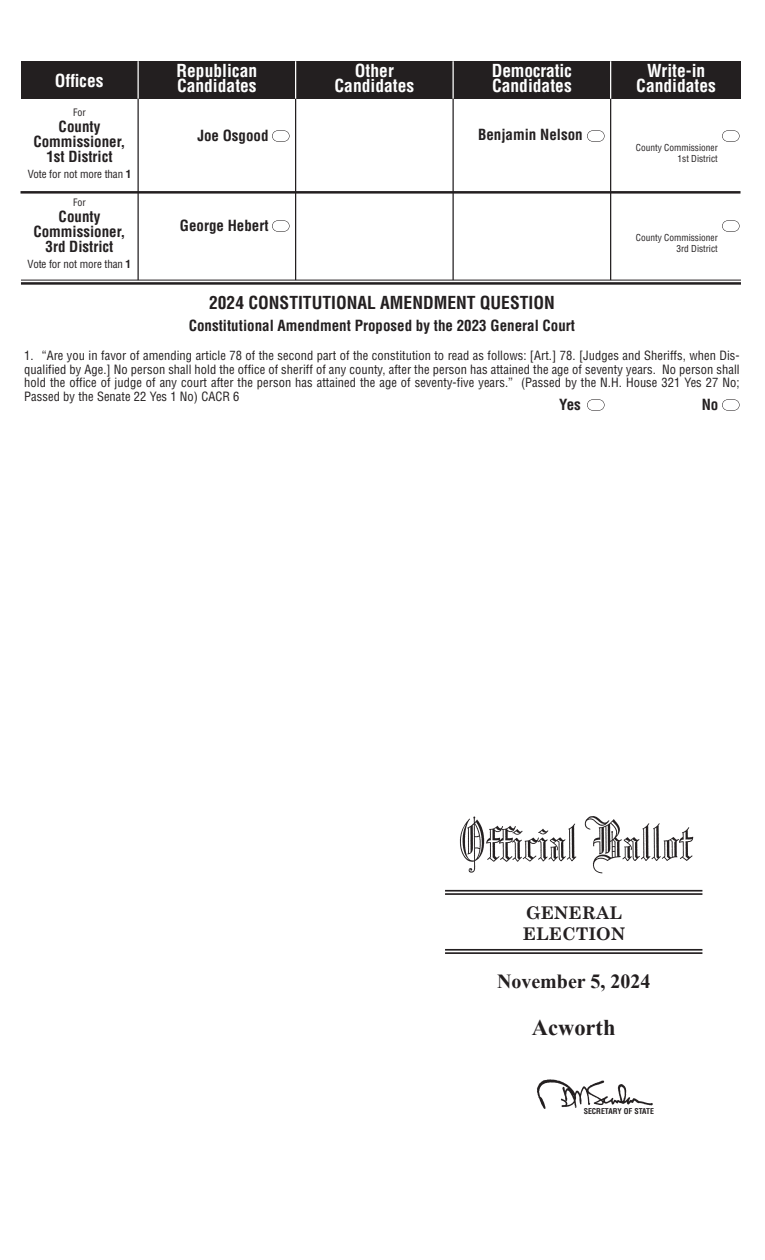
<style>
.page{position:relative;width:765px;height:1260px;background:#fff}
.page>*{position:absolute;margin:0;border:0;box-sizing:border-box;transform-origin:0 0}
.t1{font:700 22.5px "Times New Roman";color:#231f20}
.t2{font:700 20px "Times New Roman";color:#231f20}
.t3{font:700 condensed 17.5px/15px "Helvetica LT Std";color:#fff;text-align:center}
.t4{font:700 condensed 17.5px "Helvetica LT Std";color:#231f20}
.t5{font:700 17.5px/21px "Century Schoolbook";color:#231f20}
.t6{font:700 condensed 15px/15px "Helvetica LT Std";color:#231f20;text-align:center}
.t7{font:condensed 12.5px/13.8px "Helvetica LT Std";letter-spacing:.005em;color:#231f20;text-align:justify}
.t8{font:condensed 11px "Helvetica LT Std";letter-spacing:-.01em;color:#231f20}
.t9{font:condensed 10px "Helvetica LT Std";color:#231f20}
.t10{font:condensed 9.38px/11.2px "Helvetica LT Std";color:#231f20;text-align:right}
.t11{font:700 condensed 7.75px "Helvetica LT Std";color:#231f20}
.s1{font-weight:700}
</style>
<div class="page">
<hr style="left:21px;top:191px;width:720px;height:3px;background:#231f20">
<hr style="left:21px;top:280px;width:720px;height:1px;background:#231f20">
<hr style="left:21px;top:282px;width:720px;height:3px;background:#231f20">
<div style="left:21px;top:61px;width:720px;height:38px;background:#231f20"></div>
<hr style="left:138px;top:61px;width:1px;height:38px;background:#fff">
<hr style="left:295px;top:61px;width:1px;height:38px;background:#fff">
<hr style="left:452px;top:61px;width:2px;height:38px;background:#fff">
<hr style="left:610px;top:61px;width:1px;height:38px;background:#fff">
<svg style="left:587px;top:130px;width:18px;height:12px"></svg>
<svg style="left:722px;top:130px;width:18px;height:12px"></svg>
<svg style="left:722px;top:220px;width:18px;height:12px"></svg>
<svg style="left:272px;top:130px;width:18px;height:12px"></svg>
<svg style="left:272px;top:220px;width:18px;height:12px"></svg>
<hr style="left:445px;top:890px;width:257px;height:2px;background:#231f20">
<hr style="left:445px;top:893px;width:257px;height:2px;background:#231f20">
<hr style="left:445px;top:949px;width:257px;height:2px;background:#231f20">
<hr style="left:445px;top:952px;width:257px;height:2px;background:#231f20">
<img style="left:459px;top:816px;width:235px;height:58px">
<img style="left:537px;top:1079px;width:116px;height:30px">
<hr style="left:138px;top:99px;width:1px;height:181px;background:#231f20">
<hr style="left:295px;top:99px;width:1px;height:181px;background:#231f20">
<hr style="left:453px;top:99px;width:1px;height:181px;background:#231f20">
<hr style="left:610px;top:99px;width:1px;height:181px;background:#231f20">
<svg style="left:722px;top:399px;width:18px;height:12px"></svg>
<svg style="left:587px;top:399px;width:18px;height:12px"></svg>
<h3 class="t3" style="left:55px;top:73px;width:50px">Offices</h3>
<h3 class="t3" style="left:335px;top:63px;width:81px">Other<br>Candidates</h3>
<h3 class="t3" style="left:636px;top:63px;width:81px">Write-in<br>Candidates</h3>
<h3 class="t3" style="left:177px;top:63px;width:82px;text-align:left">Republican<br>Candidates</h3>
<h3 class="t3" style="left:492px;top:63px;width:82px;text-align:left">Democratic<br>Candidates</h3>
<p class="t6" style="left:478px;top:127px;width:106px">Benjamin Nelson</p>
<p class="t9" style="left:73px;top:106px;width:14px">For</p>
<p class="t6" style="left:33px;top:119px;width:94px">County<br>Commissioner,<br>1st District</p>
<p class="t6" style="left:197px;top:128px;width:73px">Joe Osgood</p>
<p class="t10" style="left:636px;top:142px;width:84px">County Commissioner<br>1st District</p>
<p class="t8" style="left:28px;top:167px;width:105px">Vote for not more than <span class="s1">1</span></p>
<p class="t9" style="left:73px;top:196px;width:14px">For</p>
<p class="t6" style="left:33px;top:209px;width:94px">County<br>Commissioner,<br>3rd District</p>
<p class="t8" style="left:28px;top:257px;width:105px">Vote for not more than <span class="s1">1</span></p>
<p class="t6" style="left:180px;top:218px;width:90px">George Hebert</p>
<p class="t10" style="left:636px;top:232px;width:84px">County Commissioner<br>3rd District</p>
<h3 class="t4" style="left:209px;top:291px;width:347px">2024 CONSTITUTIONAL AMENDMENT QUESTION</h3>
<p class="t6" style="left:189px;top:318px;width:388px">Constitutional Amendment Proposed by the 2023 General Court</p>
<p class="t7" style="left:24px;top:348px;width:717px">1. “Are you in favor of amending article 78 of the second part of the constitution to read as follows: [Art.] 78. [Judges and Sheriffs, when Dis&shy;qualified by Age.] No person shall hold the office of sheriff of any county, after the person has attained the age of seventy years. No person shall hold the office of judge of any court after the person has attained the age of seventy-five years.” (Passed by the N.H. House 321 Yes 27 No; Passed by the Senate 22 Yes 1 No) CACR 6</p>
<p class="t6" style="left:559px;top:397px;width:23px">Yes</p>
<p class="t6" style="left:702px;top:397px;width:18px">No</p>
<h3 class="t5" style="left:523px;top:901px;width:104px">GENERAL<br>ELECTION</h3>
<h2 class="t2" style="left:497px;top:967px;width:155px">November 5, 2024</h2>
<h1 class="t1" style="left:532px;top:1012px;width:85px">Acworth</h1>
<p class="t11" style="left:584px;top:1106px;width:72px">SECRETARY OF STATE</p>
</div>
